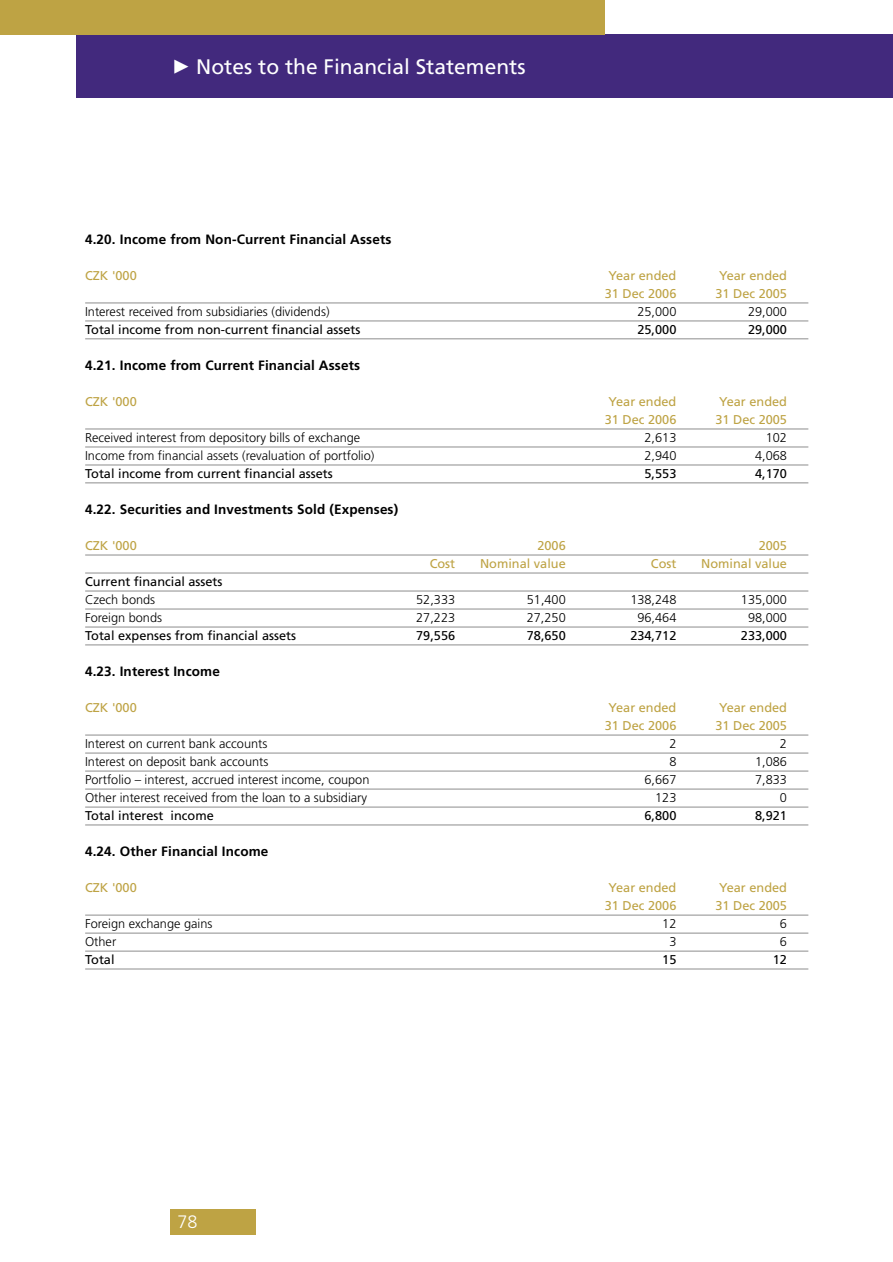
<style>
.page{position:relative;width:893px;height:1262px;background:#fff}
.page>*{position:absolute;margin:0;border:0;box-sizing:border-box;transform-origin:0 0}
.t1{font:21px "Frutiger CE";color:#fff}
.t2{font:300 18px "Frutiger CE";color:#fff}
.t3{font:700 13.5px "Frutiger CE";letter-spacing:.01em;color:#000}
.t4{font:300 12.75px "Frutiger CE";color:#000}
.t5{font:12.75px "Frutiger CE";color:#bea344}
.t6{font:12.75px "Frutiger CE";color:#000}
.s1{font-family:"European Pi Four";font-size:18px}
</style>
<div class="page">
<hr style="left:85px;top:302px;width:723px;height:2px;background:#b3b3b3">
<hr style="left:85px;top:320px;width:723px;height:2px;background:#b3b3b3">
<hr style="left:85px;top:338px;width:723px;height:1px;background:#b3b3b3">
<hr style="left:85px;top:428px;width:723px;height:2px;background:#b3b3b3">
<hr style="left:85px;top:446px;width:723px;height:2px;background:#b3b3b3">
<hr style="left:85px;top:464px;width:723px;height:2px;background:#b3b3b3">
<hr style="left:85px;top:482px;width:723px;height:1px;background:#b3b3b3">
<hr style="left:85px;top:554px;width:723px;height:2px;background:#b3b3b3">
<hr style="left:85px;top:572px;width:723px;height:2px;background:#b3b3b3">
<hr style="left:85px;top:590px;width:723px;height:2px;background:#b3b3b3">
<hr style="left:85px;top:608px;width:723px;height:2px;background:#b3b3b3">
<hr style="left:85px;top:626px;width:723px;height:2px;background:#b3b3b3">
<hr style="left:85px;top:644px;width:723px;height:1px;background:#b3b3b3">
<hr style="left:85px;top:734px;width:723px;height:2px;background:#b3b3b3">
<hr style="left:85px;top:752px;width:723px;height:2px;background:#b3b3b3">
<hr style="left:85px;top:770px;width:723px;height:2px;background:#b3b3b3">
<hr style="left:85px;top:788px;width:723px;height:2px;background:#b3b3b3">
<hr style="left:85px;top:806px;width:723px;height:2px;background:#b3b3b3">
<hr style="left:85px;top:824px;width:723px;height:1px;background:#b3b3b3">
<hr style="left:85px;top:914px;width:723px;height:2px;background:#b3b3b3">
<hr style="left:85px;top:932px;width:723px;height:2px;background:#b3b3b3">
<hr style="left:85px;top:950px;width:723px;height:2px;background:#b3b3b3">
<hr style="left:85px;top:968px;width:723px;height:1px;background:#b3b3b3">
<div style="left:170px;top:1209px;width:85px;height:25px;background:#bea344"></div>
<div style="left:77px;top:34px;width:815px;height:64px;background:#42297d"></div>
<div style="left:0;top:0;width:604px;height:34px;background:#bea344"></div>
<h1 class="t1" style="left:172px;top:57px;width:354px"><span class="s1">-</span> Notes to the Financial Statements</h1>
<p class="t3" style="left:85px;top:233px;width:308px">4.20. Income from Non-Current Financial Assets</p>
<p class="t5" style="left:85px;top:269px;width:53px">CZK '000</p>
<p class="t5" style="left:608px;top:269px;width:69px">Year ended</p>
<p class="t5" style="left:719px;top:269px;width:69px">Year ended</p>
<p class="t5" style="left:604px;top:287px;width:73px">31 Dec 2006</p>
<p class="t5" style="left:715px;top:287px;width:73px">31 Dec 2005</p>
<p class="t4" style="left:85px;top:305px;width:246px">Interest received from subsidiaries (dividends)</p>
<p class="t4" style="left:637px;top:305px;width:40px">25,000</p>
<p class="t4" style="left:748px;top:305px;width:40px">29,000</p>
<p class="t6" style="left:85px;top:323px;width:277px">Total income from non-current financial assets</p>
<p class="t6" style="left:637px;top:323px;width:40px">25,000</p>
<p class="t6" style="left:748px;top:323px;width:40px">29,000</p>
<p class="t3" style="left:85px;top:359px;width:276px">4.21. Income from Current Financial Assets</p>
<p class="t5" style="left:85px;top:395px;width:53px">CZK '000</p>
<p class="t5" style="left:608px;top:395px;width:69px">Year ended</p>
<p class="t5" style="left:719px;top:395px;width:69px">Year ended</p>
<p class="t5" style="left:604px;top:413px;width:73px">31 Dec 2006</p>
<p class="t5" style="left:715px;top:413px;width:73px">31 Dec 2005</p>
<p class="t4" style="left:85px;top:431px;width:277px">Received interest from depository bills of exchange</p>
<p class="t4" style="left:644px;top:431px;width:33px">2,613</p>
<p class="t4" style="left:765px;top:431px;width:23px">102</p>
<p class="t4" style="left:85px;top:449px;width:291px">Income from financial assets (revaluation of portfolio)</p>
<p class="t4" style="left:644px;top:449px;width:33px">2,940</p>
<p class="t4" style="left:755px;top:449px;width:33px">4,068</p>
<p class="t6" style="left:85px;top:467px;width:249px">Total income from current financial assets</p>
<p class="t6" style="left:644px;top:467px;width:33px">5,553</p>
<p class="t6" style="left:755px;top:467px;width:33px">4,170</p>
<p class="t3" style="left:85px;top:503px;width:315px">4.22. Securities and Investments Sold (Expenses)</p>
<p class="t5" style="left:85px;top:539px;width:53px">CZK '000</p>
<p class="t5" style="left:537px;top:539px;width:30px">2006</p>
<p class="t5" style="left:758px;top:539px;width:30px">2005</p>
<p class="t5" style="left:429px;top:557px;width:27px">Cost</p>
<p class="t5" style="left:480px;top:557px;width:87px">Nominal value</p>
<p class="t5" style="left:651px;top:557px;width:27px">Cost</p>
<p class="t5" style="left:701px;top:557px;width:87px">Nominal value</p>
<p class="t6" style="left:85px;top:575px;width:139px">Current financial assets</p>
<p class="t4" style="left:85px;top:593px;width:72px">Czech bonds</p>
<p class="t4" style="left:416px;top:593px;width:40px">52,333</p>
<p class="t4" style="left:527px;top:593px;width:40px">51,400</p>
<p class="t4" style="left:630px;top:593px;width:48px">138,248</p>
<p class="t4" style="left:741px;top:593px;width:48px">135,000</p>
<p class="t4" style="left:85px;top:611px;width:79px">Foreign bonds</p>
<p class="t4" style="left:416px;top:611px;width:40px">27,223</p>
<p class="t4" style="left:527px;top:611px;width:40px">27,250</p>
<p class="t4" style="left:637px;top:611px;width:40px">96,464</p>
<p class="t4" style="left:748px;top:611px;width:40px">98,000</p>
<p class="t6" style="left:85px;top:629px;width:212px">Total expenses from financial assets</p>
<p class="t6" style="left:416px;top:629px;width:40px">79,556</p>
<p class="t6" style="left:527px;top:629px;width:40px">78,650</p>
<p class="t6" style="left:630px;top:629px;width:48px">234,712</p>
<p class="t6" style="left:741px;top:629px;width:48px">233,000</p>
<p class="t3" style="left:85px;top:665px;width:136px">4.23. Interest Income</p>
<p class="t5" style="left:85px;top:701px;width:53px">CZK '000</p>
<p class="t5" style="left:608px;top:701px;width:69px">Year ended</p>
<p class="t5" style="left:719px;top:701px;width:69px">Year ended</p>
<p class="t5" style="left:604px;top:719px;width:73px">31 Dec 2006</p>
<p class="t5" style="left:715px;top:719px;width:73px">31 Dec 2005</p>
<p class="t4" style="left:85px;top:737px;width:184px">Interest on current bank accounts</p>
<p class="t4" style="left:669px;top:737px;width:9px">2</p>
<p class="t4" style="left:780px;top:737px;width:9px">2</p>
<p class="t4" style="left:85px;top:755px;width:185px">Interest on deposit bank accounts</p>
<p class="t4" style="left:669px;top:755px;width:9px">8</p>
<p class="t4" style="left:755px;top:755px;width:33px">1,086</p>
<p class="t4" style="left:85px;top:773px;width:286px">Portfolio – interest, accrued interest income, coupon</p>
<p class="t4" style="left:644px;top:773px;width:33px">6,667</p>
<p class="t4" style="left:755px;top:773px;width:33px">7,833</p>
<p class="t4" style="left:85px;top:791px;width:283px">Other interest received from the loan to a subsidiary</p>
<p class="t4" style="left:655px;top:791px;width:23px">123</p>
<p class="t4" style="left:780px;top:791px;width:9px">0</p>
<p class="t6" style="left:85px;top:809px;width:130px">Total interest income</p>
<p class="t6" style="left:644px;top:809px;width:33px">6,800</p>
<p class="t6" style="left:755px;top:809px;width:33px">8,921</p>
<p class="t3" style="left:85px;top:845px;width:185px">4.24. Other Financial Income</p>
<p class="t5" style="left:85px;top:881px;width:53px">CZK '000</p>
<p class="t5" style="left:608px;top:881px;width:69px">Year ended</p>
<p class="t5" style="left:719px;top:881px;width:69px">Year ended</p>
<p class="t5" style="left:604px;top:899px;width:73px">31 Dec 2006</p>
<p class="t5" style="left:715px;top:899px;width:73px">31 Dec 2005</p>
<p class="t4" style="left:85px;top:917px;width:129px">Foreign exchange gains</p>
<p class="t4" style="left:662px;top:917px;width:16px">12</p>
<p class="t4" style="left:780px;top:917px;width:9px">6</p>
<p class="t4" style="left:85px;top:935px;width:33px">Other</p>
<p class="t4" style="left:669px;top:935px;width:9px">3</p>
<p class="t4" style="left:780px;top:935px;width:9px">6</p>
<p class="t6" style="left:85px;top:953px;width:31px">Total</p>
<p class="t6" style="left:662px;top:953px;width:16px">15</p>
<p class="t6" style="left:772px;top:953px;width:16px">12</p>
<h2 class="t2" style="left:178px;top:1212px;width:22px">78</h2>
</div>
